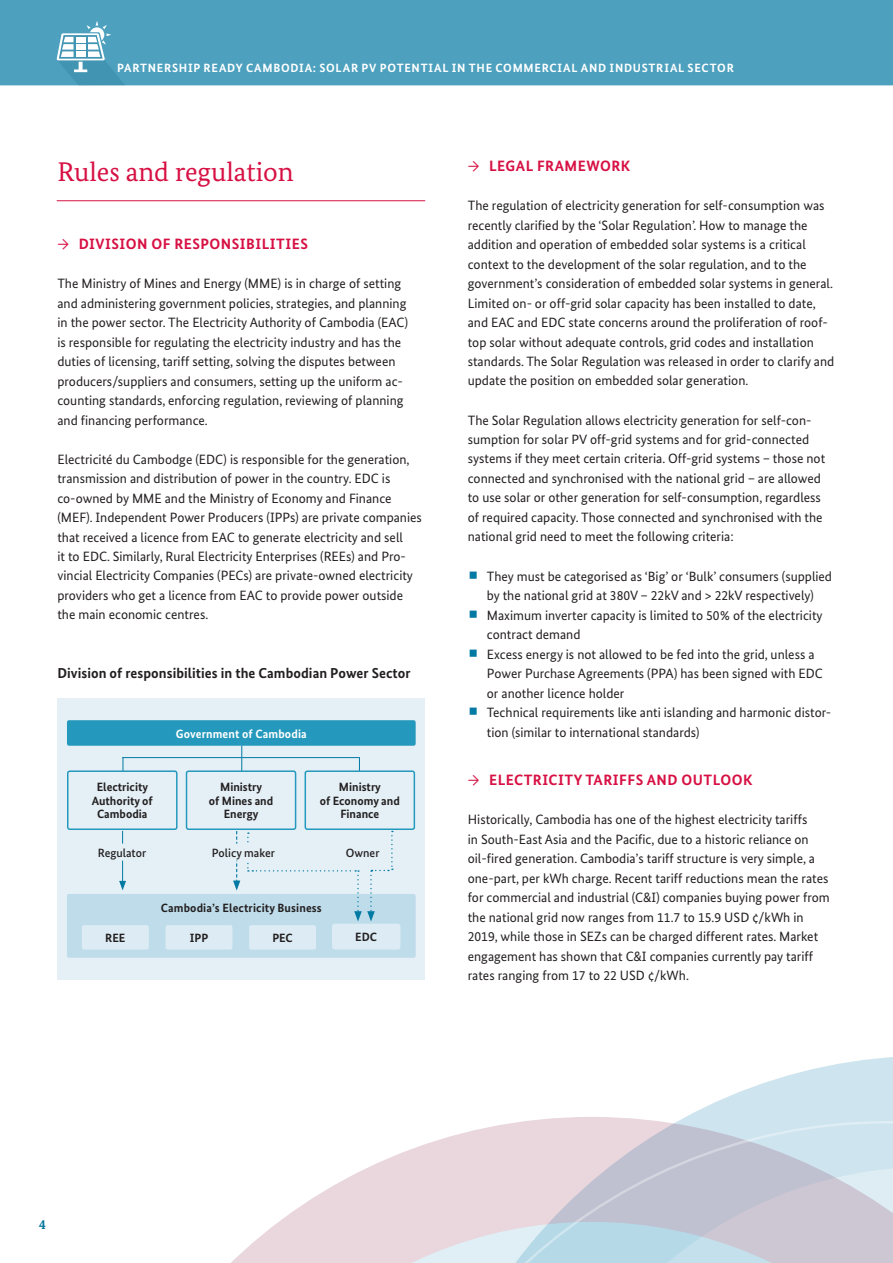
<style>
.page{position:relative;width:893px;height:1263px;background:#fff}
.page>*{position:absolute;margin:0;border:0;box-sizing:border-box;transform-origin:0 0}
.t1{font:27px "Bundes Serif";color:#d71043}
.t2{font:700 15px "Bundes Sans";letter-spacing:.03em;color:#d71043}
.t3{font:700 14.4px "Bundes Sans";letter-spacing:.005em;color:#231f20}
.t4{font:13.5px/19.5px "Bundes Sans";color:#231f20}
.t5{font:700 13.5px "Bundes Serif";color:#00749b}
.t6{font:700 12px/13.5px "Bundes Sans";color:#231f20;text-align:center}
.t7{font:700 12px "Bundes Sans";letter-spacing:.06em;color:#fff}
.t8{font:500 12px "Bundes Sans";color:#231f20}
.t9{font:700 12px "Bundes Sans";letter-spacing:.01em;color:#fff}
.s1{font-weight:400}
</style>
<div class="page">
<svg style="left:686px;top:1057px;width:207px;height:60px"></svg>
<svg style="left:231px;top:1117px;width:662px;height:146px"></svg>
<svg style="left:352px;top:1121px;width:541px;height:142px;background:#d5d4de"></svg>
<hr style="left:57px;top:200px;width:368px;height:1px;background:#d71043">
<div style="left:0;top:0;width:893px;height:85px;background:#4da1be"></div>
<svg style="left:57px;top:21px;width:67px;height:64px"></svg>
<div style="left:57px;top:699px;width:368px;height:281px;background:#e4f0f6"></div>
<div style="left:67px;top:720px;width:349px;height:26px;background:#2599bd;border-radius:2px"></div>
<div style="left:67px;top:894px;width:349px;height:64px;background:#bedcea;border-radius:2px"></div>
<div style="left:82px;top:925px;width:67px;height:24px;background:#ddecf4;border-radius:2px"></div>
<div style="left:166px;top:925px;width:66px;height:24px;background:#ddecf4;border-radius:2px"></div>
<div style="left:249px;top:925px;width:67px;height:24px;background:#ddecf4;border-radius:2px"></div>
<div style="left:333px;top:924px;width:67px;height:25px;background:#ddecf4;border-radius:2px"></div>
<div style="left:332px;top:924px;width:68px;height:25px;border:2px solid #ddecf4;border-radius:2px"></div>
<hr style="left:122px;top:757px;width:238px;height:1px;background:#0079a3">
<svg style="left:247px;top:831px;width:146px;height:90px"></svg>
<svg style="left:233px;top:831px;width:7px;height:59px"></svg>
<div style="left:204px;top:843px;width:78px;height:18px;background:#e4f0f6;border-radius:2px"></div>
<hr style="left:122px;top:831px;width:1px;height:52px;background:#0079a3">
<svg style="left:119px;top:881px;width:7px;height:9px"></svg>
<div style="left:83px;top:843px;width:78px;height:18px;background:#e4f0f6;border-radius:2px"></div>
<svg style="left:241px;top:745px;width:1px;height:25px"></svg>
<svg style="left:123px;top:757px;width:1px;height:13px"></svg>
<svg style="left:359px;top:758px;width:1px;height:12px"></svg>
<div style="left:67px;top:770px;width:111px;height:60px;border:2px solid #2599bd;border-radius:2px"></div>
<div style="left:186px;top:770px;width:110px;height:60px;border:2px solid #2599bd;border-radius:2px"></div>
<div style="left:305px;top:770px;width:110px;height:60px;border:2px solid #2599bd;border-radius:2px"></div>
<p class="t7" style="left:117px;top:61px;width:618px">PARTNERSHIP READY CAMBODIA: SOLAR PV POTENTIAL IN THE COMMERCIAL AND INDUSTRIAL SECTOR</p>
<h1 class="t1" style="left:57px;top:155px;width:238px">Rules and regulation</h1>
<p class="t2" style="left:57px;top:235px;width:252px"><span class="s1">→</span> DIVISION OF RESPONSIBILITIES</p>
<p class="t4" style="left:57px;top:273px;width:352px">The Ministry of Mines and Energy (MME) is in charge of setting and administering government policies, strategies, and planning in the power sector. The Electricity Authority of Cambodia (EAC) is responsible for regulating the electricity industry and has the duties of licensing, tariff setting, solving the disputes between producers/suppliers and consumers, setting up the uniform ac&shy;counting standards, enforcing regulation, reviewing of planning and financing performance.</p>
<p class="t4" style="left:57px;top:449px;width:366px">Electricité du Cambodge (EDC) is responsible for the generation, transmission and distribution of power in the country. EDC is co-owned by MME and the Ministry of Economy and Finance (MEF). Independent Power Producers (IPPs) are private companies that received a licence from EAC to generate electricity and sell<br>it to EDC. Similarly, Rural Electricity Enterprises (REEs) and Pro&shy;vincial Electricity Companies (PECs) are private-owned electricity providers who get a licence from EAC to provide power outside the main economic centres.</p>
<p class="t3" style="left:57px;top:664px;width:355px">Division of responsibilities in the Cambodian Power Sector</p>
<p class="t9" style="left:176px;top:726px;width:132px">Government of Cambodia</p>
<p class="t6" style="left:92px;top:780px;width:63px">Electricity<br>Authority of<br>Cambodia</p>
<p class="t6" style="left:209px;top:780px;width:66px">Ministry<br>of Mines and<br>Energy</p>
<p class="t6" style="left:320px;top:780px;width:82px">Ministry<br>of Economy and<br>Finance</p>
<p class="t8" style="left:98px;top:845px;width:50px">Regulator</p>
<p class="t8" style="left:212px;top:845px;width:65px">Policy maker</p>
<p class="t6" style="left:161px;top:901px;width:162px">Cambodia’s Electricity Business</p>
<p class="t8" style="left:346px;top:845px;width:35px">Owner</p>
<p class="t6" style="left:105px;top:931px;width:22px">REE</p>
<p class="t6" style="left:190px;top:931px;width:20px">IPP</p>
<p class="t6" style="left:272px;top:931px;width:22px">PEC</p>
<p class="t6" style="left:355px;top:930px;width:23px">EDC</p>
<p class="t2" style="left:468px;top:157px;width:164px"><span class="s1">→</span> LEGAL FRAMEWORK</p>
<p class="t4" style="left:468px;top:195px;width:368px">The regulation of electricity generation for self-consumption was recently clarified by the ‘Solar Regulation’. How to manage the addition and operation of embedded solar systems is a critical context to the development of the solar regulation, and to the government’s consideration of embedded solar systems in general.<br>Limited on- or off-grid solar capacity has been installed to date, and EAC and EDC state concerns around the proliferation of roof&shy;top solar without adequate controls, grid codes and installation standards. The Solar Regulation was released in order to clarify and update the position on embedded solar generation.</p>
<p class="t4" style="left:468px;top:410px;width:359px">The Solar Regulation allows electricity generation for self-con&shy;sumption for solar PV off-grid systems and for grid-connected systems if they meet certain criteria. Off-grid systems – those not connected and synchronised with the national grid – are allowed to use solar or other generation for self-consumption, regardless of required capacity. Those connected and synchronised with the national grid need to meet the following criteria:</p>
<p class="t4" style="left:487px;top:566px;width:347px">They must be categorised as ‘Big’ or ‘Bulk’ consumers (supplied by the national grid at 380V – 22kV and &gt; 22kV respectively)<br>Maximum inverter capacity is limited to 50% of the electricity contract demand<br>Excess energy is not allowed to be fed into the grid, unless a Power Purchase Agreements (PPA) has been signed with EDC or another licence holder<br>Technical requirements like anti islanding and harmonic distor&shy;tion (similar to international standards)</p>
<p class="t2" style="left:468px;top:771px;width:286px"><span class="s1">→</span> ELECTRICITY TARIFFS AND OUTLOOK</p>
<p class="t4" style="left:468px;top:810px;width:363px">Historically, Cambodia has one of the highest electricity tariffs<br>in South-East Asia and the Pacific, due to a historic reliance on oil-fired generation. Cambodia’s tariff structure is very simple, a one-part, per kWh charge. Recent tariff reductions mean the rates for commercial and industrial (C&amp;I) companies buying power from the national grid now ranges from 11.7 to 15.9 USD ¢/kWh in 2019, while those in SEZs can be charged different rates. Market engagement has shown that C&amp;I companies currently pay tariff rates ranging from 17 to 22 USD ¢/kWh.</p>
<p class="t5" style="left:39px;top:1216px;width:8px">4</p>
</div>
